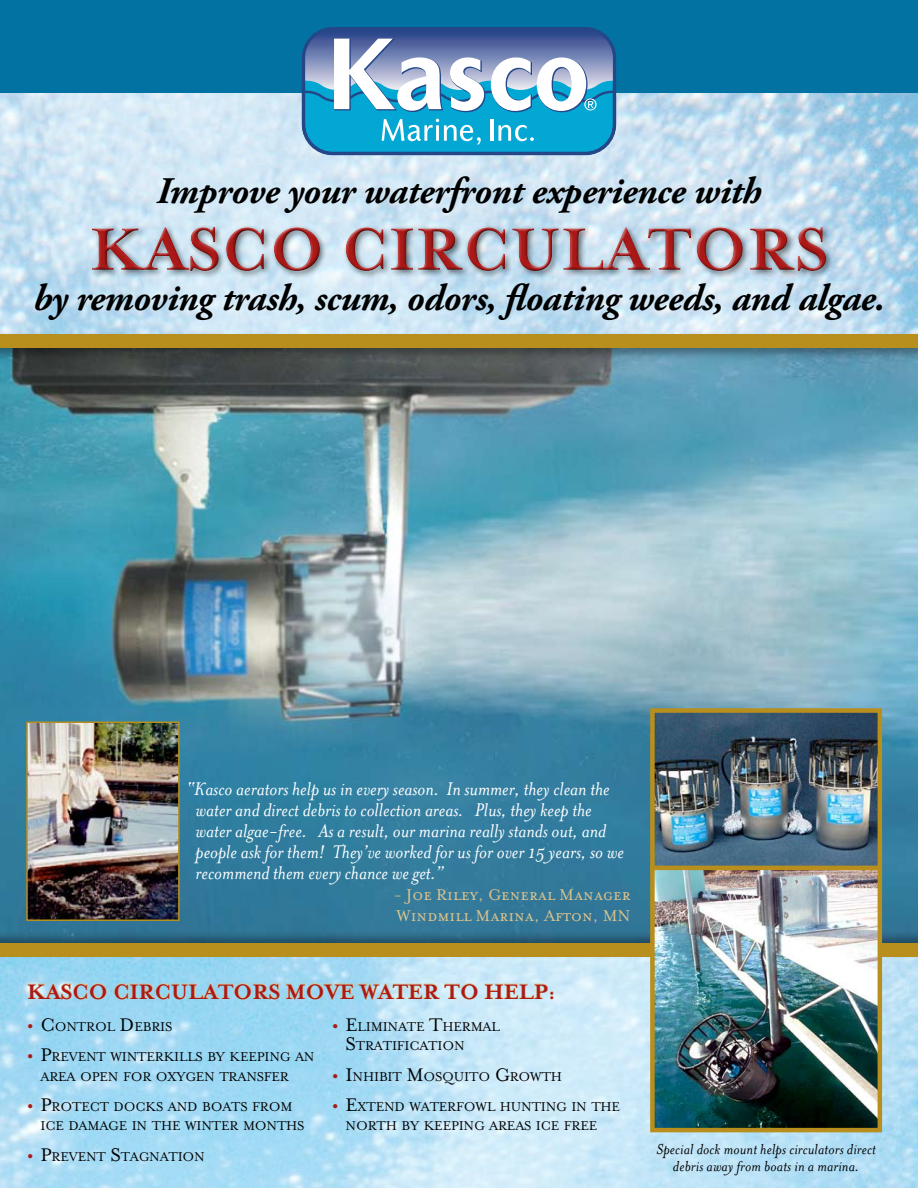
<style>
.page{position:relative;width:918px;height:1188px;background:#fff}
.page>*{position:absolute;margin:0;border:0;box-sizing:border-box;transform-origin:0 0}
.t1{font:700 69px "Mrs Eaves";color:#aa1918}
.t2{font:italic 700 37.5px "Adobe Garamond Pro";letter-spacing:-.01em;color:#000}
.t3{font:700 24px "Mrs Eaves";letter-spacing:-.01em;color:#aa1918}
.t4{font:italic 21px/21px "Mrs Eaves";color:#fff}
.t5{font:18px/21px "Mrs Eaves Small Caps";color:#dec48d}
.t6{font:italic 16.5px/16.5px "Mrs Eaves";letter-spacing:.01em;color:#000;text-align:center}
.t7{font:14.7px/19.5px "Mrs Eaves Roman";letter-spacing:-.015em;color:#000}
.s1{font-family:"Mrs Eaves";font-weight:700;font-size:21px;color:#aa1918}
.s2{font-size:21px}
</style>
<div class="page">
<img style="left:0;top:93px;width:918px;height:1095px">
<img style="left:0;top:368px;width:918px;height:562px">
<div style="left:0;top:0;width:918px;height:93px;background:#0172a2"></div>
<svg style="left:302px;top:29px;width:314px;height:126px"></svg>
<div style="left:302px;top:27px;width:314px;height:128px;border:3px solid #244788;border-radius:29px"></div>
<svg style="left:27px;top:983px;width:80px;height:17px"></svg>
<svg style="left:114px;top:983px;width:166px;height:17px;background:#acd0d2"></svg>
<svg style="left:286px;top:983px;width:192px;height:17px;background:#c0d7d5"></svg>
<svg style="left:484px;top:984px;width:70px;height:15px"></svg>
<div style="left:0;top:331px;width:918px;height:37px;background:#000;opacity:.35"></div>
<div style="left:0;top:334px;width:918px;height:14px;background:#b88e1c"></div>
<div style="left:0;top:930px;width:918px;height:37px;background:#000;opacity:.35"></div>
<div style="left:0;top:943px;width:918px;height:14px;background:#b88e1c"></div>
<img style="left:655px;top:713px;width:222px;height:414px">
<div style="left:650px;top:865px;width:232px;height:267px;border:4px solid #b88e1c"></div>
<div style="left:650px;top:708px;width:232px;height:162px;border:4px solid #b88e1c"></div>
<div style="left:89px;top:224px;width:829px;height:101px;background:#000;opacity:.5"></div>
<div style="left:0;top:209px;width:918px;height:87px;background:#000;opacity:.75"></div>
<img style="left:29px;top:725px;width:148px;height:193px">
<div style="left:26px;top:722px;width:154px;height:199px;border:2px solid #b88e1c"></div>
<h2 class="t2" style="left:157px;top:170px;width:606px">Improve your waterfront experience with</h2>
<h1 class="t1" style="left:89px;top:210px;width:741px">KASCO CIRCULATORS</h1>
<h2 class="t2" style="left:33px;top:276px;width:854px">by removing trash, scum, odors, floating weeds, and algae.</h2>
<p class="t4" style="left:196px;top:779px;width:430px;text-indent:-9px">“Kasco aerators help us in every season. In summer, they clean the water and direct debris to collection areas. Plus, they keep the water algae-free. As a result, our marina really stands out, and people ask for them! They’ve worked for us for over 15 years, so we recommend them every chance we get.”</p>
<p class="t5" style="left:394px;top:885px;width:238px">- Joe Riley, General Manager<br>Windmill Marina, Afton, MN</p>
<p class="t3" style="left:27px;top:978px;width:530px">KASCO CIRCULATORS MOVE WATER TO HELP:</p>
<p class="t7" style="left:27px;top:1017px;width:147px"><span class="s1">•</span> <span class="s2">C</span>ONTROL <span class="s2">D</span>EBRIS</p>
<p class="t7" style="left:40px;top:1047px;width:276px;text-indent:-14px"><span class="s1">•</span> <span class="s2">P</span>REVENT WINTERKILLS BY KEEPING AN<br>AREA OPEN FOR OXYGEN TRANSFER</p>
<p class="t7" style="left:40px;top:1097px;width:266px;text-indent:-14px"><span class="s1">•</span> <span class="s2">P</span>ROTECT DOCKS AND BOATS FROM<br>ICE DAMAGE IN THE WINTER MONTHS</p>
<p class="t7" style="left:27px;top:1147px;width:179px"><span class="s1">•</span> <span class="s2">P</span>REVENT <span class="s2">S</span>TAGNATION</p>
<p class="t7" style="left:346px;top:1017px;width:156px;text-indent:-13px"><span class="s1">•</span> <span class="s2">E</span>LIMINATE <span class="s2">T</span>HERMAL<br><span class="s2">S</span>TRATIFICATION</p>
<p class="t7" style="left:332px;top:1067px;width:232px"><span class="s1">•</span> <span class="s2">I</span>NHIBIT <span class="s2">M</span>OSQUITO <span class="s2">G</span>ROWTH</p>
<p class="t7" style="left:346px;top:1097px;width:276px;text-indent:-14px"><span class="s1">•</span> <span class="s2">E</span>XTEND WATERFOWL HUNTING IN THE<br>NORTH BY KEEPING AREAS ICE FREE</p>
<p class="t6" style="left:656px;top:1141px;width:221px">Special dock mount helps circulators direct debris away from boats in a marina.</p>
</div>
